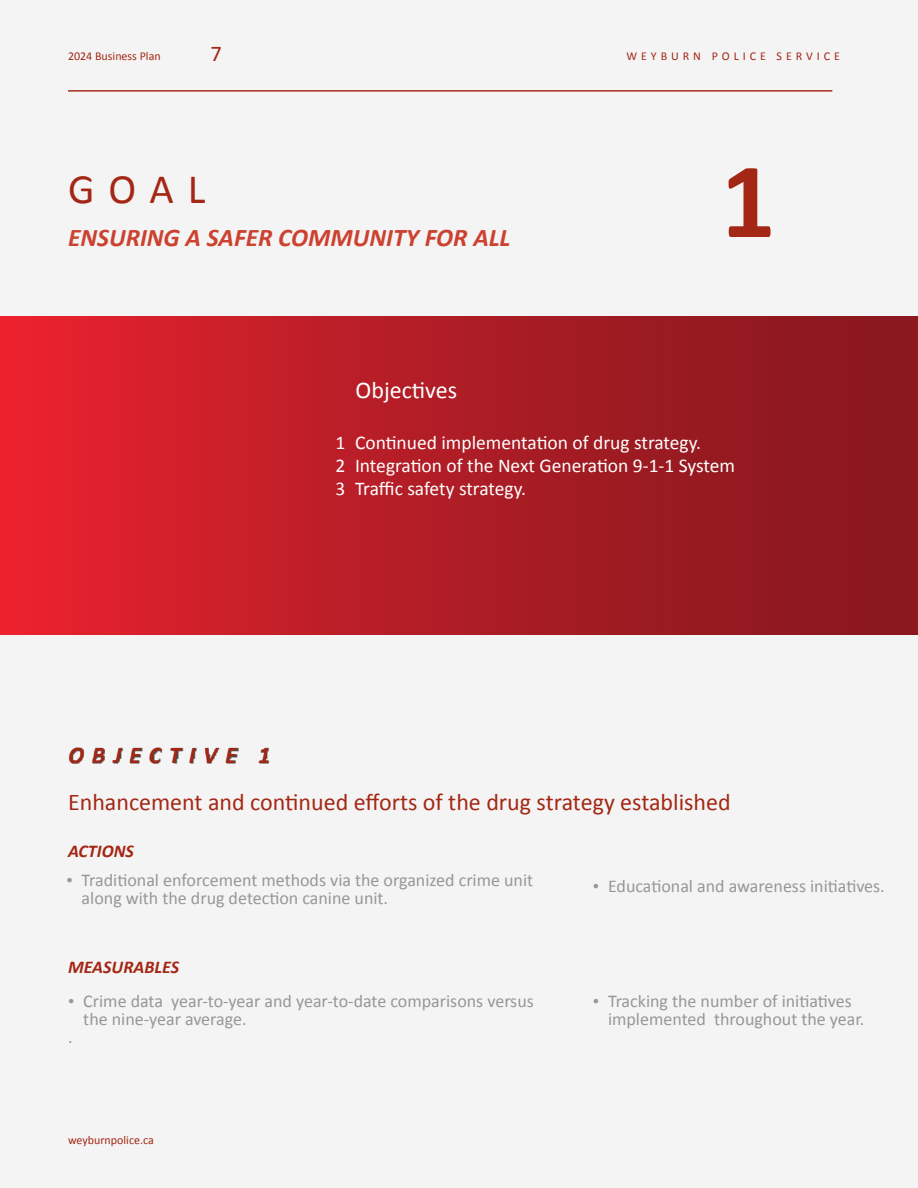
<style>
.page{position:relative;width:918px;height:1188px;background:#f4f4f4}
.page>*{position:absolute;margin:0;border:0;box-sizing:border-box;transform-origin:0 0}
.t1{font:700 108px "Calibri";color:#a32714}
.t2{font:42px "Calibri";color:#a32714}
.t3{font:italic 700 25.5px "Calibri";color:#cc412f}
.t4{font:24px "Calibri";color:#a32714}
.t5{font:italic 700 24px "Calibri";letter-spacing:.33em;color:#a32714}
.t6{font:24px "Calibri";color:#fff}
.t7{font:22.5px "Calibri";color:#a32714}
.t8{font:19.5px/23.4px "Calibri";color:#fff}
.t9{font:18px/18px "Calibri";color:#959799}
.t10{font:italic 700 18px "Calibri";color:#a32714}
.t11{font:12px "Calibri";color:#a32714}
.t12{font:12px "Calibri";letter-spacing:.33em;color:#a32714}
.s1{font-family:"Times New Roman"}
</style>
<div class="page">
<hr style="left:68px;top:90px;width:764px;height:1px;background:#a32714">
<img style="left:69px;top:747px;width:200px;height:17px">
<img style="left:0;top:317px;width:918px;height:317px">
<p class="t11" style="left:68px;top:48px;width:94px">2024 Business Plan</p>
<p class="t7" style="left:211px;top:37px;width:13px">7</p>
<p class="t12" style="left:626px;top:48px;width:215px">WEYBURN POLICE SERVICE</p>
<h2 class="t2" style="left:68px;top:160px;width:139px">GOAL</h2>
<h3 class="t3" style="left:68px;top:219px;width:444px">ENSURING A SAFER COMMUNITY FOR ALL</h3>
<h1 class="t1" style="left:721px;top:125px;width:56px">1</h1>
<h3 class="t6" style="left:356px;top:374px;width:103px">Objectives</h3>
<p class="t8" style="left:335px;top:430px;width:401px">1 Continued implementation of drug strategy.<br>2 Integration of the Next Generation 9-1-1 System<br>3 Traffic safety strategy.</p>
<h3 class="t5" style="left:68px;top:738px;width:204px">OBJECTIVE 1</h3>
<h3 class="t4" style="left:68px;top:786px;width:664px">Enhancement and continued efforts of the drug strategy established</h3>
<p class="t10" style="left:68px;top:839px;width:67px">ACTIONS</p>
<p class="t9" style="left:82px;top:870px;width:453px;text-indent:-15px"><span class="s1">•</span> Traditional enforcement methods via the organized crime unit along with the drug detection canine unit.</p>
<p class="t9" style="left:593px;top:876px;width:294px"><span class="s1">•</span> Educational and awareness initiatives.</p>
<p class="t10" style="left:68px;top:954px;width:113px">MEASURABLES</p>
<p class="t9" style="left:68px;top:992px;width:467px"><span class="s1">•</span> Crime data year-to-year and year-to-date comparisons versus</p>
<p class="t9" style="left:83px;top:1010px;width:165px">the nine-year average.</p>
<p class="t9" style="left:68px;top:1028px;width:6px">.</p>
<p class="t11" style="left:68px;top:1132px;width:87px">weyburnpolice.ca</p>
<p class="t9" style="left:608px;top:992px;width:258px;text-indent:-15px"><span class="s1">•</span> Tracking the number of initiatives implemented throughout the year.</p>
</div>
